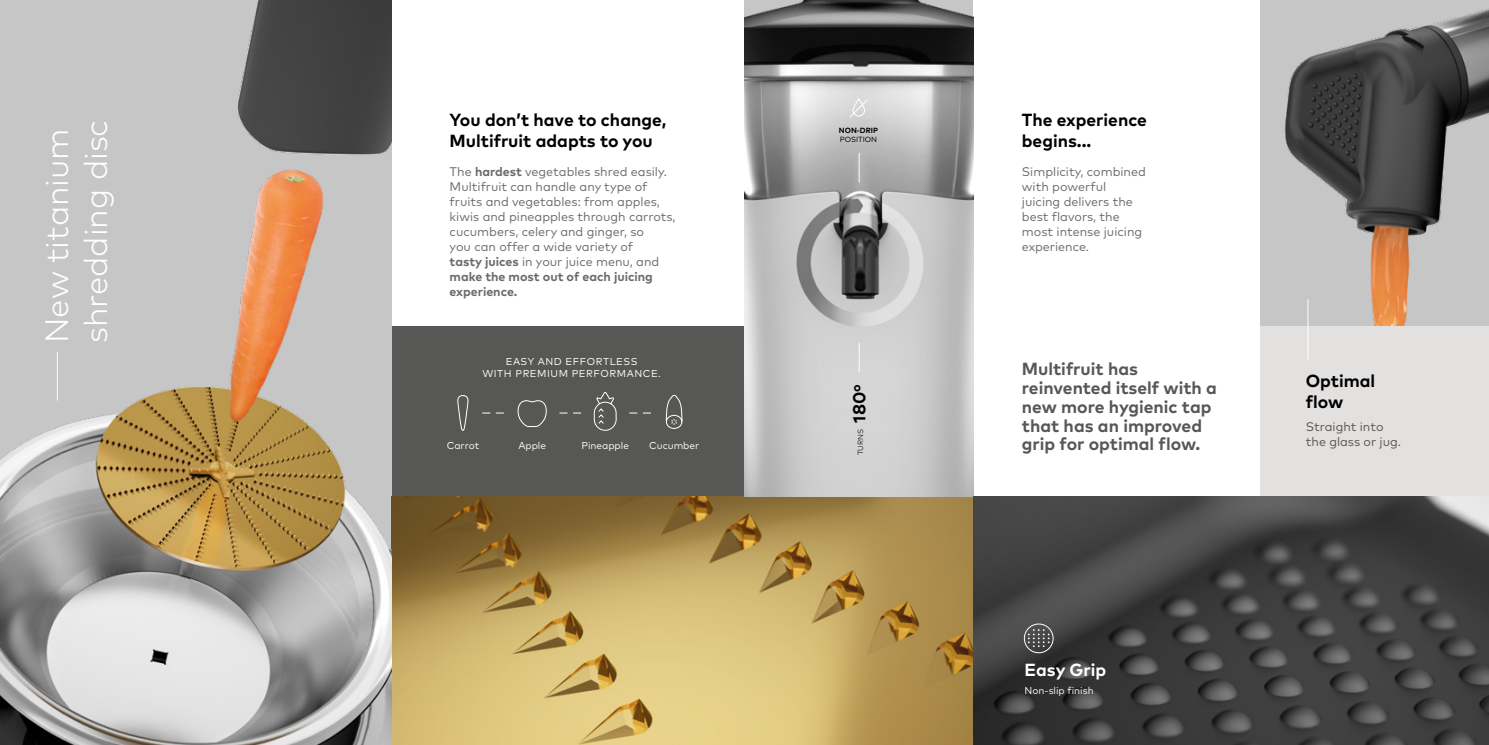
<style>
.page{position:relative;width:1489px;height:745px;background:#fff}
.page>*{position:absolute;margin:0;border:0;box-sizing:border-box;transform-origin:0 0}
.t1{font:300 32.5px/39px "Mark Pro";color:#fff}
.t2{font:700 17.5px/18.8px "Mark Pro";color:#575756}
.t3{font:700 17.5px/21px "Mark Pro";color:#000}
.t4{font:700 17.5px "Mark Pro";color:#fff}
.t5{font:12.5px/15px "Mark Pro";color:#6b6a69}
.t6{font:12.5px/15px "Mark Pro";color:#575756}
.t7{font:10px "Mark Pro";color:#fff}
.t8{font:10px "Mark Pro";letter-spacing:.055em;color:#fff}
.t9{font:700 7.5px "Mark Pro";color:#000}
.t10{font:7.5px "Mark Pro";color:#000}
.t11{font:300 7.5px "Mark Pro";color:#000}
.s1{font-weight:700}
</style>
<div class="page">
<div style="left:392px;top:326px;width:352px;height:170px;background:#575756"></div>
<img style="left:392px;top:496px;width:581px;height:248px">
<img style="left:0;top:0;width:392px;height:744px">
<hr style="left:57px;top:351px;width:1px;height:49px;background:#fff">
<svg style="left:665px;top:395px;width:18px;height:34px"></svg>
<svg style="left:457px;top:395px;width:12px;height:36px"></svg>
<svg style="left:482px;top:412px;width:22px;height:1px"></svg>
<svg style="left:559px;top:412px;width:22px;height:1px"></svg>
<svg style="left:629px;top:412px;width:22px;height:1px"></svg>
<svg style="left:517px;top:400px;width:30px;height:27px"></svg>
<svg style="left:593px;top:392px;width:24px;height:39px"></svg>
<img style="left:1260px;top:0;width:228px;height:326px">
<div style="left:1260px;top:326px;width:228px;height:170px;background:#e3e0e0"></div>
<hr style="left:1307px;top:299px;width:1px;height:60px;background:#fff">
<img style="left:744px;top:0;width:229px;height:496px">
<svg style="left:973px;top:496px;width:515px;height:248px;fill:#3f3f3f"></svg>
<hr style="left:858px;top:342px;width:1px;height:30px;background:#fff">
<svg style="left:858px;top:153px;width:1px;height:29px"></svg>
<svg style="left:848px;top:98px;width:20px;height:21px"></svg>
<div style="left:1023px;top:623px;width:30px;height:29px;border:1px solid #fff;border-radius:50%"></div>
<svg style="left:1027px;top:628px;width:22px;height:18px"></svg>
<p class="t1" style="left:35px;top:343px;width:224px;rotate:-90deg">New titanium shredding disc</p>
<p class="t3" style="left:449px;top:107px;width:218px">You don’t have to change,<br>Multifruit adapts to you</p>
<p class="t9" style="left:838px;top:124px;width:41px">NON-DRIP</p>
<p class="t10" style="left:839px;top:133px;width:39px">POSITION</p>
<p class="t3" style="left:1021px;top:107px;width:127px">The experience begins...</p>
<p class="t5" style="left:449px;top:163px;width:227px">The <span class="s1">hardest</span> vegetables shred easily.<br>Multifruit can handle any type of fruits and vegetables: from apples, kiwis and pineapples through carrots, cucumbers, celery and ginger, so<br>you can offer a wide variety of<br><span class="s1">tasty juices</span> in your juice menu, and <span class="s1">make the most out of each juicing experience.</span></p>
<p class="t5" style="left:1021px;top:163px;width:125px">Simplicity, combined with powerful juicing delivers the best flavors, the most intense juicing experience.</p>
<p class="t8" style="left:505px;top:354px;width:133px">EASY AND EFFORTLESS</p>
<p class="t8" style="left:482px;top:366px;width:180px">WITH PREMIUM PERFORMANCE.</p>
<p class="t7" style="left:447px;top:438px;width:34px">Carrot</p>
<p class="t7" style="left:518px;top:438px;width:29px">Apple</p>
<p class="t7" style="left:581px;top:438px;width:49px">Pineapple</p>
<p class="t7" style="left:649px;top:438px;width:52px">Cucumber</p>
<p class="t3" style="left:847px;top:422px;width:40px;rotate:-90deg">180º</p>
<p class="t11" style="left:854px;top:455px;width:28px;rotate:-90deg">TURNS</p>
<p class="t2" style="left:1021px;top:358px;width:196px">Multifruit has reinvented itself with a new more hygienic tap that has an improved grip for optimal flow.</p>
<p class="t3" style="left:1305px;top:369px;width:71px">Optimal</p>
<p class="t3" style="left:1305px;top:390px;width:39px">flow</p>
<p class="t6" style="left:1305px;top:418px;width:97px">Straight into the glass or jug.</p>
<p class="t4" style="left:1024px;top:656px;width:83px">Easy Grip</p>
<p class="t7" style="left:1024px;top:682px;width:71px">Non-slip finish</p>
</div>
